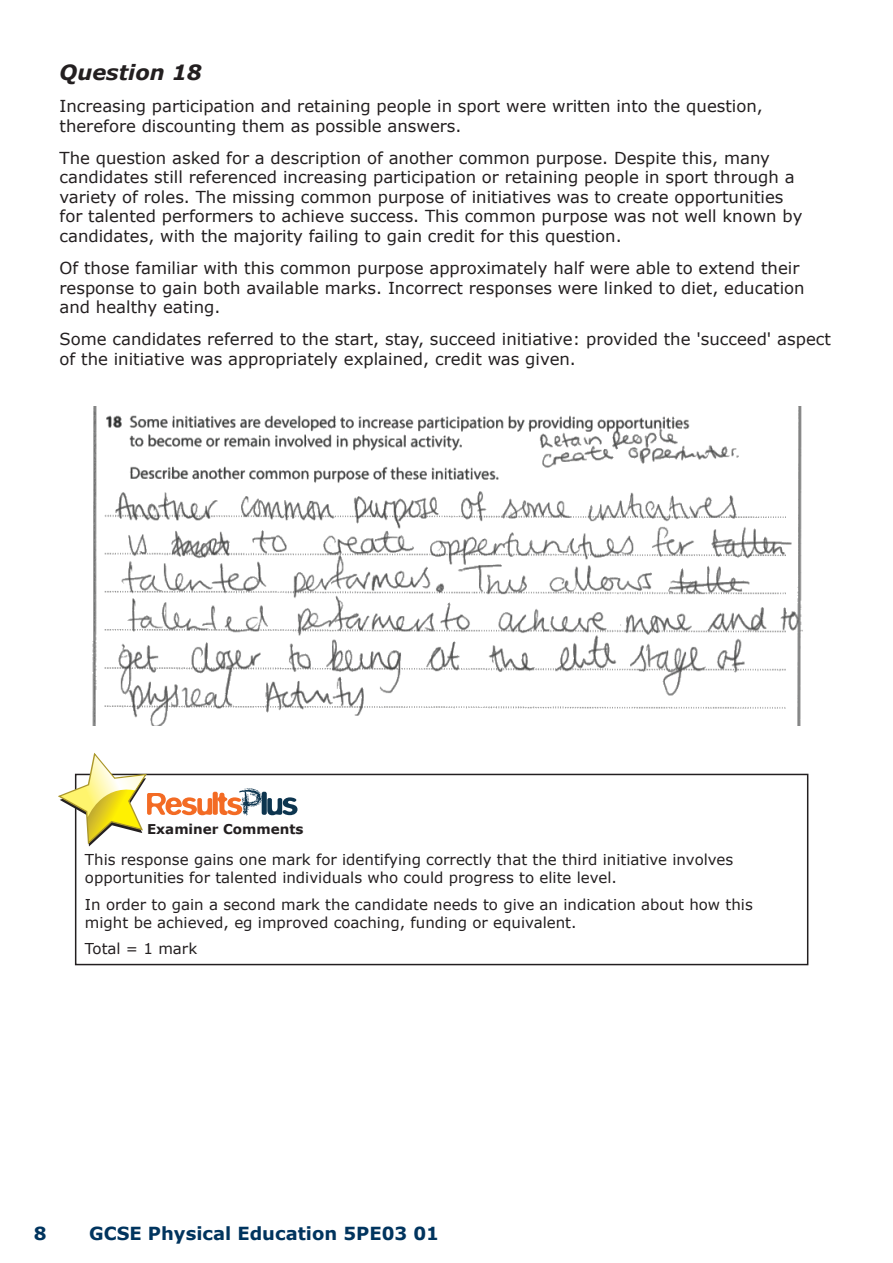
<style>
.page{position:relative;width:893px;height:1263px;background:#fff}
.page>*{position:absolute;margin:0;border:0;box-sizing:border-box;transform-origin:0 0}
.t1{font:italic 700 21px "Verdana";color:#231f20}
.t2{font:700 18px "Verdana";color:#00345e}
.t3{font:16.5px/19.5px "Verdana";color:#231f20}
.t4{font:15px/18px "Verdana";color:#231f20}
.t5{font:700 13.5px "Verdana";color:#231f20}
</style>
<div class="page">
<div style="left:75px;top:774px;width:733px;height:191px;border:2px solid #231f20"></div>
<svg style="left:58px;top:753px;width:239px;height:93px"></svg>
<img style="left:92px;top:406px;width:711px;height:320px">
<p class="t1" style="left:60px;top:57px;width:144px">Question 18</p>
<p class="t3" style="left:60px;top:96px;width:705px">Increasing participation and retaining people in sport were written into the question, therefore discounting them as possible answers.</p>
<p class="t3" style="left:60px;top:148px;width:744px">The question asked for a description of another common purpose. Despite this, many candidates still referenced increasing participation or retaining people in sport through a variety of roles. The missing common purpose of initiatives was to create opportunities for talented performers to achieve success. This common purpose was not well known by candidates, with the majority failing to gain credit for this question.</p>
<p class="t3" style="left:60px;top:258px;width:747px">Of those familiar with this common purpose approximately half were able to extend their response to gain both available marks. Incorrect responses were linked to diet, education and healthy eating.</p>
<p class="t3" style="left:60px;top:329px;width:773px">Some candidates referred to the start, stay, succeed initiative: provided the 'succeed' aspect of the initiative was appropriately explained, credit was given.</p>
<p class="t5" style="left:147px;top:820px;width:158px">Examiner Comments</p>
<p class="t4" style="left:85px;top:850px;width:650px">This response gains one mark for identifying correctly that the third initiative involves opportunities for talented individuals who could progress to elite level.</p>
<p class="t4" style="left:85px;top:895px;width:669px">In order to gain a second mark the candidate needs to give an indication about how this might be achieved, eg improved coaching, funding or equivalent.</p>
<p class="t4" style="left:85px;top:939px;width:114px">Total = 1 mark</p>
<p class="t2" style="left:34px;top:1221px;width:14px">8</p>
<p class="t2" style="left:89px;top:1221px;width:351px">GCSE Physical Education 5PE03 01</p>
</div>
